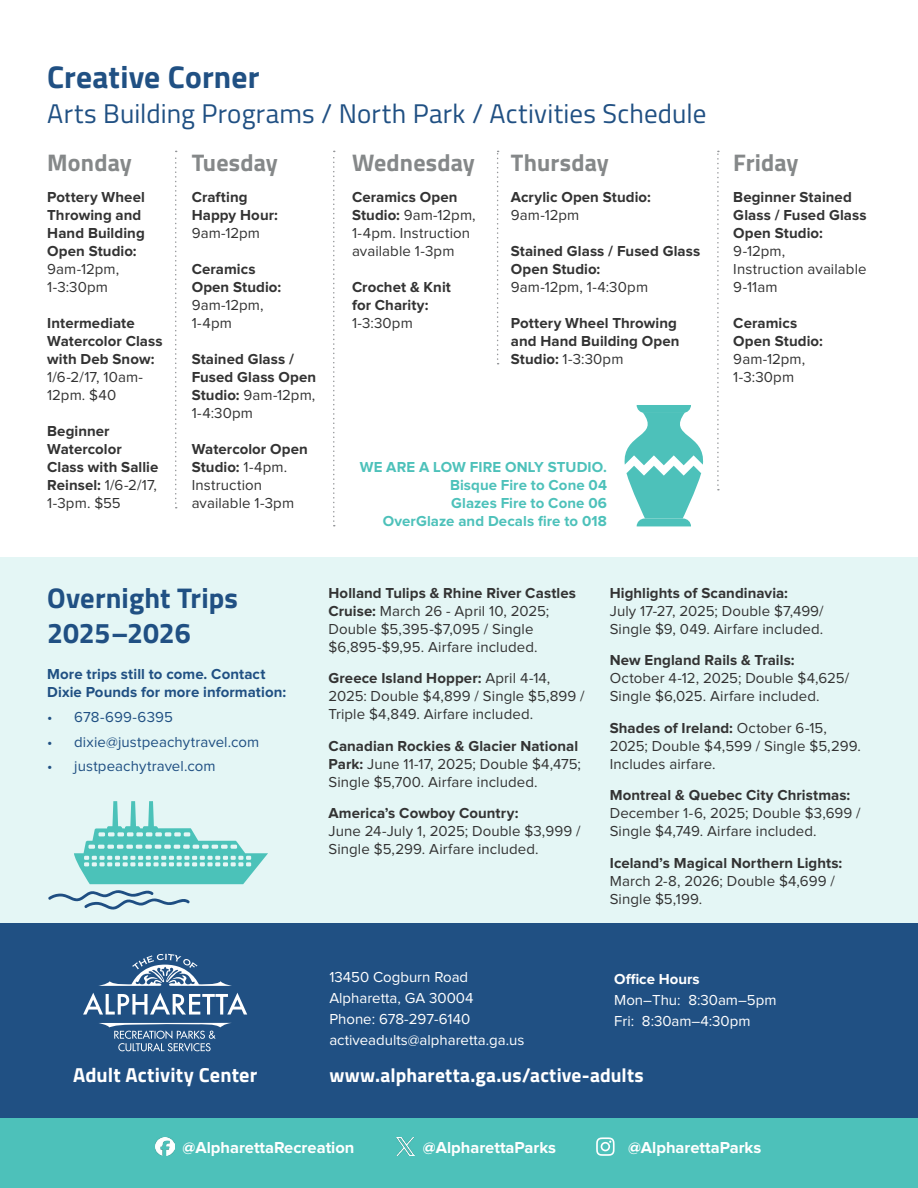
<style>
.page{position:relative;width:918px;height:1188px;background:#fff}
.page>*{position:absolute;margin:0;border:0;box-sizing:border-box;transform-origin:0 0}
.t1{font:700 31.5px "Titillium Web";letter-spacing:.005em;color:#205083}
.t2{font:700 28.5px/34.5px "Titillium Web";color:#205083}
.t3{font:27px "Titillium Web";letter-spacing:.01em;color:#205083}
.t4{font:700 24px "Titillium Web";letter-spacing:.01em;color:#858889}
.t5{font:700 20.25px "Titillium Web";letter-spacing:.005em;color:#fff}
.t6{font:700 19.5px "Titillium Web";letter-spacing:.005em;color:#fff}
.t7{font:700 16.5px "Proxima Nova";color:#fff}
.t8{font:15px/18px "Proxima Nova";letter-spacing:.005em;color:#333}
.t9{font:700 15px/18px "Proxima Nova";letter-spacing:.005em;color:#333}
.t10{font:15px/21px "Proxima Nova";color:#fff}
.t11{font:700 15px/18px "Proxima Nova";letter-spacing:.005em;color:#4dc1ba;text-align:right}
.t12{font:15px "Proxima Nova";letter-spacing:.005em;color:#205083}
.t13{font:700 15px/18px "Proxima Nova";letter-spacing:.005em;color:#205083}
.t14{font:700 15px "Proxima Nova";color:#fff}
.s1{font-weight:400}
.s2{font-weight:700}
</style>
<div class="page">
<div style="left:0;top:557px;width:918px;height:597px;background:#e4f6f5"></div>
<div style="left:0;top:924px;width:918px;height:263px;background:#205083"></div>
<div style="left:0;top:1118px;width:918px;height:70px;background:#4dc1ba"></div>
<svg style="left:624px;top:405px;width:80px;height:121px"></svg>
<svg style="left:175px;top:151px;width:2px;height:357px"></svg>
<svg style="left:333px;top:151px;width:2px;height:375px"></svg>
<svg style="left:497px;top:151px;width:2px;height:213px"></svg>
<svg style="left:717px;top:151px;width:2px;height:339px"></svg>
<svg style="left:83px;top:954px;width:164px;height:98px"></svg>
<svg style="left:48px;top:801px;width:220px;height:109px"></svg>
<img style="left:396px;top:1137px;width:18px;height:19px">
<svg style="left:596px;top:1137px;width:19px;height:19px"></svg>
<img style="left:156px;top:1137px;width:18px;height:19px">
<h1 class="t1" style="left:47px;top:53px;width:214px">Creative Corner</h1>
<h3 class="t3" style="left:47px;top:93px;width:661px">Arts Building Programs / North Park / Activities Schedule</h3>
<h3 class="t4" style="left:47px;top:144px;width:86px">Monday</h3>
<p class="t9" style="left:47px;top:189px;width:99px">Pottery Wheel<br>Throwing and<br>Hand Building<br>Open Studio:</p>
<p class="t8" style="left:47px;top:261px;width:73px">9am-12pm,<br>1-3:30pm</p>
<p class="t9" style="left:47px;top:315px;width:117px">Intermediate<br>Watercolor Class with Deb Snow:</p>
<p class="t8" style="left:47px;top:369px;width:97px">1/6-2/17, 10am-<br>12pm. $40</p>
<p class="t9" style="left:47px;top:423px;width:113px">Beginner<br>Watercolor<br>Class with Sallie<br>Reinsel: <span class="s1">1/6-2/17,<br>1-3pm. $55</span></p>
<h3 class="t4" style="left:192px;top:144px;width:88px">Tuesday</h3>
<p class="t9" style="left:192px;top:189px;width:88px">Crafting<br>Happy Hour:</p>
<p class="t8" style="left:192px;top:225px;width:70px">9am-12pm</p>
<p class="t9" style="left:192px;top:261px;width:91px">Ceramics<br>Open Studio:</p>
<p class="t8" style="left:192px;top:297px;width:73px">9am-12pm,<br>1-4pm</p>
<p class="t9" style="left:192px;top:351px;width:126px">Stained Glass /<br>Fused Glass Open<br>Studio: <span class="s1">9am-12pm,<br>1-4:30pm</span></p>
<p class="t8" style="left:192px;top:441px;width:118px"><span class="s2">Watercolor Open<br>Studio:</span> 1-4pm.<br>Instruction available 1-3pm</p>
<h3 class="t4" style="left:352px;top:144px;width:124px">Wednesday</h3>
<p class="t8" style="left:352px;top:189px;width:125px"><span class="s2">Ceramics Open<br>Studio:</span> 9am-12pm,<br>1-4pm. Instruction available 1-3pm</p>
<p class="t9" style="left:352px;top:279px;width:100px">Crochet &amp; Knit for Charity:</p>
<p class="t8" style="left:352px;top:315px;width:62px">1-3:30pm</p>
<h3 class="t4" style="left:511px;top:144px;width:100px">Thursday</h3>
<p class="t9" style="left:511px;top:189px;width:141px">Acrylic Open Studio:</p>
<p class="t8" style="left:511px;top:207px;width:70px">9am-12pm</p>
<p class="t9" style="left:511px;top:243px;width:191px">Stained Glass / Fused Glass<br>Open Studio:</p>
<p class="t8" style="left:511px;top:279px;width:139px">9am-12pm, 1-4:30pm</p>
<p class="t9" style="left:511px;top:315px;width:170px">Pottery Wheel Throwing and Hand Building Open<br>Studio: <span class="s1">1-3:30pm</span></p>
<p class="t11" style="left:360px;top:459px;width:249px">WE ARE A LOW FIRE ONLY STUDIO.<br>Bisque Fire to Cone 04<br>Glazes Fire to Cone 06<br>OverGlaze and Decals fire to 018</p>
<h3 class="t4" style="left:733px;top:144px;width:67px">Friday</h3>
<p class="t9" style="left:733px;top:189px;width:135px">Beginner Stained<br>Glass / Fused Glass<br>Open Studio:</p>
<p class="t8" style="left:733px;top:243px;width:135px">9-12pm,<br>Instruction available<br>9-11am</p>
<p class="t9" style="left:733px;top:315px;width:91px">Ceramics<br>Open Studio:</p>
<p class="t8" style="left:733px;top:351px;width:73px">9am-12pm,<br>1-3:30pm</p>
<h2 class="t2" style="left:47px;top:579px;width:192px">Overnight Trips<br>2025–2026</h2>
<p class="t9" style="left:610px;top:584px;width:180px">Highlights of Scandinavia:</p>
<p class="t8" style="left:329px;top:584px;width:249px"><span class="s2">Holland Tulips &amp; Rhine River Castles Cruise:</span> March 26 - April 10, 2025; Double $5,395-$7,095 / Single $6,895-$9,95. Airfare included.</p>
<p class="t8" style="left:329px;top:670px;width:258px"><span class="s2">Greece Island Hopper:</span> April 4-14,<br>2025: Double $4,899 / Single $5,899 /<br>Triple $4,849. Airfare included.</p>
<p class="t8" style="left:329px;top:737px;width:254px"><span class="s2">Canadian Rockies &amp; Glacier National<br>Park:</span> June 11-17, 2025; Double $4,475;<br>Single $5,700. Airfare included.</p>
<p class="t9" style="left:329px;top:805px;width:191px">America’s Cowboy Country:</p>
<p class="t8" style="left:329px;top:823px;width:254px">June 24-July 1, 2025; Double $3,999 /<br>Single $5,299. Airfare included.</p>
<p class="t8" style="left:610px;top:602px;width:215px">July 17-27, 2025; Double $7,499/<br>Single $9, 049. Airfare included.</p>
<p class="t9" style="left:610px;top:652px;width:186px">New England Rails &amp; Trails:</p>
<p class="t8" style="left:610px;top:670px;width:241px">October 4-12, 2025; Double $4,625/<br>Single $6,025. Airfare included.</p>
<p class="t8" style="left:610px;top:719px;width:253px"><span class="s2">Shades of Ireland:</span> October 6-15,<br>2025; Double $4,599 / Single $5,299.<br>Includes airfare.</p>
<p class="t9" style="left:610px;top:787px;width:242px">Montreal &amp; Quebec City Christmas:</p>
<p class="t8" style="left:610px;top:805px;width:252px">December 1-6, 2025; Double $3,699 /<br>Single $4,749. Airfare included.</p>
<p class="t9" style="left:610px;top:854px;width:234px">Iceland’s Magical Northern Lights:</p>
<p class="t8" style="left:610px;top:872px;width:227px">March 2-8, 2026; Double $4,699 /<br>Single $5,199.</p>
<p class="t13" style="left:47px;top:666px;width:240px">More trips still to come. Contact<br>Dixie Pounds for more information:</p>
<p class="t12" style="left:47px;top:709px;width:127px">• 678-699-6395</p>
<p class="t12" style="left:47px;top:733px;width:214px">• dixie@justpeachytravel.com</p>
<p class="t12" style="left:47px;top:758px;width:170px">• justpeachytravel.com</p>
<h3 class="t5" style="left:73px;top:1059px;width:186px">Adult Activity Center</h3>
<p class="t10" style="left:329px;top:967px;width:197px">13450 Cogburn Road<br>Alpharetta, GA 30004<br>Phone: 678-297-6140 activeadults@alpharetta.ga.us</p>
<p class="t14" style="left:614px;top:970px;width:87px">Office Hours</p>
<p class="t10" style="left:614px;top:990px;width:164px">Mon–Thu: 8:30am–5pm<br>Fri: 8:30am–4:30pm</p>
<h3 class="t6" style="left:329px;top:1060px;width:316px">www.alpharetta.ga.us/active-adults</h3>
<p class="t7" style="left:182px;top:1138px;width:173px">@AlpharettaRecreation</p>
<p class="t7" style="left:423px;top:1138px;width:135px">@AlpharettaParks</p>
<p class="t7" style="left:628px;top:1138px;width:135px">@AlpharettaParks</p>
</div>
